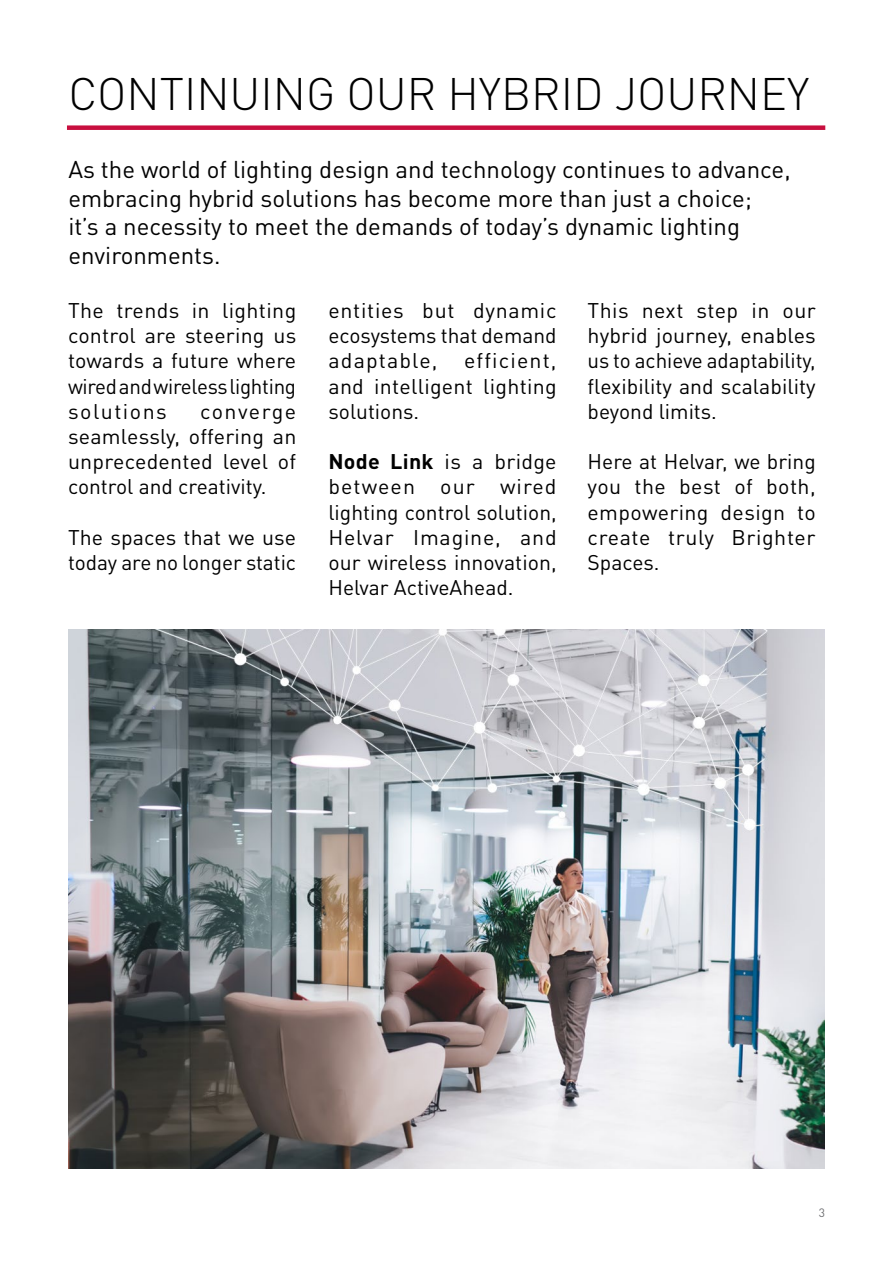
<style>
.page{position:relative;width:893px;height:1263px;background:#fff}
.page>*{position:absolute;margin:0;border:0;box-sizing:border-box;transform-origin:0 0}
.t1{font:300 45px "DIN Pro";color:#000}
.t2{font:24px/28.8px "DIN Pro";color:#000}
.t3{font:21px/25.2px "DIN Pro";color:#000;text-align:justify}
.t4{font:12px "DIN Pro";color:#6d6e71}
.s1{font-weight:700}
</style>
<div class="page">
<img style="left:68px;top:629px;width:757px;height:540px">
<hr style="left:0;top:0;width:1px;height:1263px;background:#000">
<div style="left:67px;top:125px;width:758px;height:5px;background:#c80f3f"></div>
<h1 class="t1" style="left:69px;top:59px;width:742px">CONTINUING OUR HYBRID JOURNEY</h1>
<p class="t2" style="left:68px;top:152px;width:724px">As the world of lighting design and technology continues to advance, embracing hybrid solutions has become more than just a choice;<br>it’s a necessity to meet the demands of today’s dynamic lighting environments.</p>
<p class="t3" style="left:68px;top:296px;width:230px">The trends in lighting control are steering us towards a future where wired and wireless lighting solutions</p>
<p class="t3" style="left:328px;top:296px;width:230px">entities but dynamic ecosystems that demand adaptable,</p>
<p class="t3" style="left:588px;top:296px;width:230px">This next step in our hybrid journey, enables us to achieve adaptability, flexibility and scalability beyond limits.</p>
<p class="t3" style="left:588px;top:447px;width:230px">Here at Helvar, we bring you the best of both, empowering design to create truly Brighter Spaces.</p>
<p class="t3" style="left:328px;top:346px;width:230px;text-indent:136px">efficient, and intelligent lighting solutions.</p>
<p class="t3" style="left:328px;top:447px;width:230px"><span class="s1">Node Link</span> is a bridge between our wired lighting control solution, Helvar Imagine, and our wireless innovation, Helvar ActiveAhead.</p>
<p class="t3" style="left:68px;top:396px;width:230px;text-indent:132px">converge seamlessly, offering an unprecedented level of control and creativity.</p>
<p class="t3" style="left:68px;top:522px;width:230px">The spaces that we use today are no longer static</p>
<p class="t4" style="left:819px;top:1203px;width:8px">3</p>
</div>
